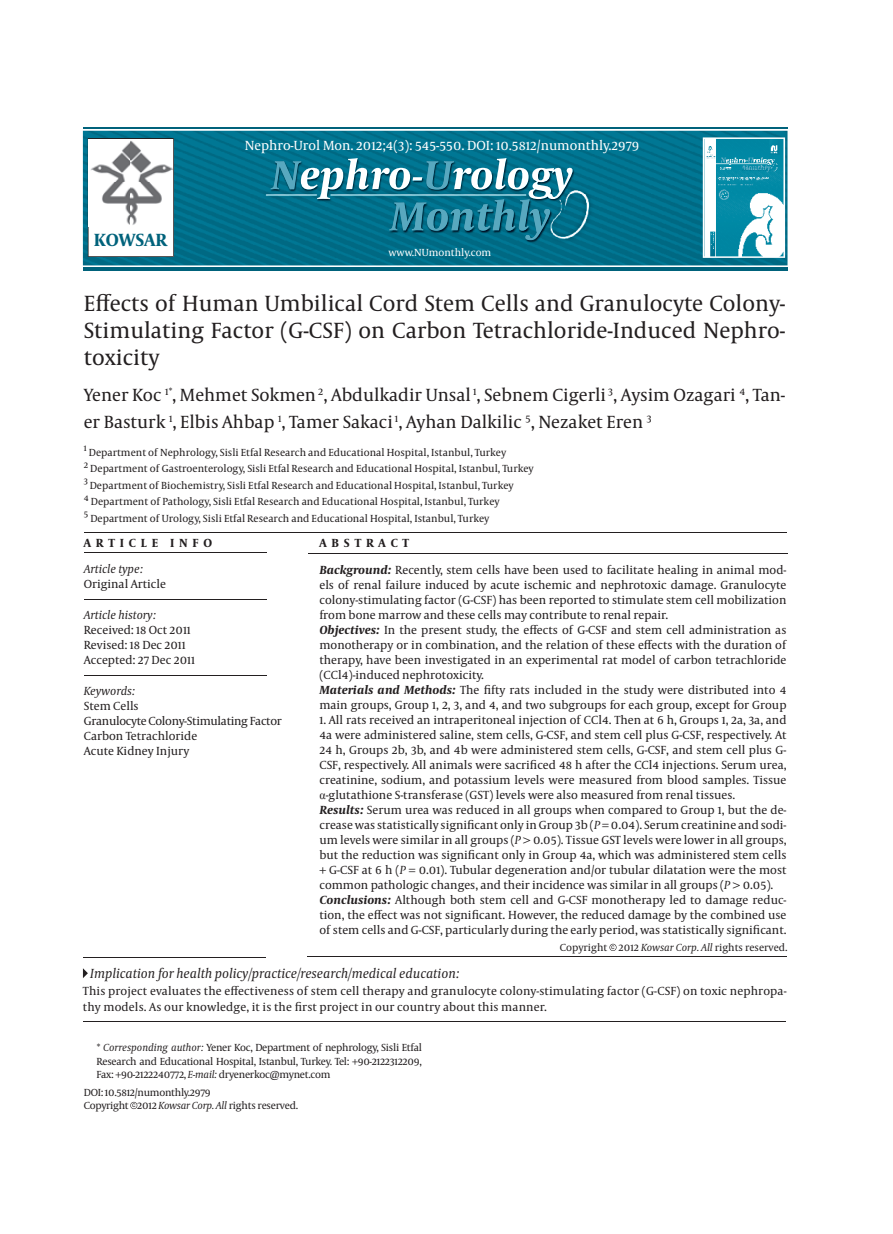
<style>
.page{position:relative;width:893px;height:1234px;background:#fff}
.page>*{position:absolute;margin:0;border:0;box-sizing:border-box;transform-origin:0 0}
.t1{font:22.5px/27px "Capitolium News";color:#231f20;text-align:justify}
.t2{font:18px/27px "Capitolium News";color:#231f20}
.t3{font:700 18px "Capitolium News";color:#00627b}
.t4{font:italic 13.5px "Capitolium News";color:#231f20}
.t5{font:13.5px "Capitolium News";color:#fff}
.t6{font:12px/15px "Capitolium News";color:#231f20}
.t7{font:italic 12px "Capitolium News";color:#231f20}
.t8{font:700 12px "Capitolium News";letter-spacing:.4em;color:#231f20}
.t9{font:10.5px/16.5px "Capitolium News";color:#231f20}
.t10{font:10.5px/12.6px "Capitolium News";letter-spacing:-.025em;color:#231f20}
.t11{font:10.5px "Capitolium News";color:#fff}
.s1{font-weight:700;font-style:italic}
.s2{font-family:"Times New Roman"}
.s3{font-style:italic}
</style>
<div class="page">
<img style="left:83px;top:131px;width:704px;height:134px">
<svg style="left:88px;top:138px;width:86px;height:119px"></svg>
<img style="left:89px;top:138px;width:84px;height:88px">
<hr style="left:83px;top:267px;width:704px;height:4px;background:#00627b">
<hr style="left:83px;top:128px;width:704px;height:1px;background:#00627b">
<svg style="left:703px;top:137px;width:82px;height:121px"></svg>
<hr style="left:84px;top:532px;width:702px;height:1px;background:#231f20">
<hr style="left:84px;top:674px;width:182px;height:1px;background:#231f20">
<hr style="left:84px;top:598px;width:182px;height:1px;background:#231f20">
<hr style="left:84px;top:552px;width:182px;height:1px;background:#231f20">
<hr style="left:308px;top:553px;width:480px;height:1px;background:#231f20">
<hr style="left:83px;top:957px;width:182px;height:1px;background:#231f20">
<svg style="left:83px;top:968px;width:5px;height:9px"></svg>
<hr style="left:83px;top:1020px;width:702px;height:1px;background:#231f20">
<hr style="left:307px;top:956px;width:480px;height:1px;background:#231f20">
<svg style="left:609px;top:943px;width:7px;height:7px"></svg>
<svg style="left:130px;top:1101px;width:7px;height:7px"></svg>
<p class="t5" style="left:245px;top:138px;width:396px">Nephro-Urol Mon. 2012;4(3): 545-550. DoI: 10.5812/numonthly.2979</p>
<h2 class="t3" style="left:94px;top:230px;width:75px">KOWSAR</h2>
<p class="t11" style="left:389px;top:247px;width:104px">www.NUmonthly.com</p>
<h1 class="t1" style="left:84px;top:290px;width:703px">Effects of human Umbilical Cord Stem Cells and Granulocyte Colony-Stimulating Factor (G-CSF) on Carbon Tetrachloride-Induced Nephro&shy;toxicity</h1>
<h2 class="t2" style="left:84px;top:382px;width:703px">Yener Koc <sup>1*</sup>, Mehmet Sokmen <sup>2</sup>, Abdulkadir Unsal <sup>1</sup>, Sebnem Cigerli <sup>3</sup>, Aysim ozagari <sup>4</sup>, Tan&shy;er Basturk <sup>1</sup>, Elbis Ahbap <sup>1</sup>, Tamer Sakaci <sup>1</sup>, Ayhan Dalkilic <sup>5</sup>, Nezaket Eren <sup>3</sup></h2>
<p class="t9" style="left:84px;top:444px;width:451px"><sup>1</sup> Department of Nephrology, Sisli Etfal Research and Educational hospital, Istanbul, Turkey<br><sup>2</sup> Department of Gastroenterology, Sisli Etfal Research and Educational hospital, Istanbul, Turkey <sup>3</sup> Department of Biochemistry, Sisli Etfal Research and Educational hospital, Istanbul, Turkey<br><sup>4</sup> Department of Pathology, Sisli Etfal Research and Educational hospital, Istanbul, Turkey<br><sup>5</sup> Department of Urology, Sisli Etfal Research and Educational hospital, Istanbul, Turkey</p>
<p class="t8" style="left:84px;top:536px;width:130px">ARTICLE INFO</p>
<p class="t8" style="left:319px;top:536px;width:91px">ABSTRACT</p>
<p class="t7" style="left:84px;top:561px;width:61px">Article type:</p>
<p class="t6" style="left:84px;top:576px;width:84px">original Article</p>
<p class="t6" style="left:319px;top:562px;width:469px"><span class="s1">Background:</span> Recently, stem cells have been used to facilitate healing in animal mod&shy;els of renal failure induced by acute ischemic and nephrotoxic damage. Granulocyte colony-stimulating factor (G-CSF) has been reported to stimulate stem cell mobilization from bone marrow and these cells may contribute to renal repair.<br><span class="s1">Objectives:</span> In the present study, the effects of G-CSF and stem cell administration as monotherapy or in combination, and the relation of these effects with the duration of therapy, have been investigated in an experimental rat model of carbon tetrachloride (CCl4)-induced nephrotoxicity.<br><span class="s1">Materials and Methods:</span> The fifty rats included in the study were distributed into 4 main groups, Group 1, 2, 3, and 4, and two subgroups for each group, except for Group</p>
<p class="t6" style="left:319px;top:712px;width:469px">1. All rats received an intraperitoneal injection of CCl4. Then at 6 h, Groups 1, 2a, 3a, and 4a were administered saline, stem cells, G-CSF, and stem cell plus G-CSF, respectively. At 24 h, Groups 2b, 3b, and 4b were administered stem cells, G-CSF, and stem cell plus G-CSF, respectively. All animals were sacrificed 48 h after the CCl4 injections. Serum urea, creatinine, sodium, and potassium levels were measured from blood samples. Tissue <span class="s2">α</span>-glutathione S-transferase (GST) levels were also measured from renal tissues.<br><span class="s1">Results:</span> Serum urea was reduced in all groups when compared to Group 1, but the de&shy;crease was statistically significant only in Group 3b (<span class="s3">P</span> = 0.04). Serum creatinine and sodi&shy;um levels were similar in all groups (<span class="s3">P</span> &gt; 0.05). Tissue GST levels were lower in all groups, but the reduction was significant only in Group 4a, which was administered stem cells + G-CSF at 6 h (<span class="s3">P</span> = 0.01). Tubular degeneration and/or tubular dilatation were the most common pathologic changes, and their incidence was similar in all groups (<span class="s3">P</span> &gt; 0.05).<br><span class="s1">Conclusions:</span> Although both stem cell and G-CSF monotherapy led to damage reduc&shy;tion, the effect was not significant. however, the reduced damage by the combined use of stem cells and G-CSF, particularly during the early period, was statistically significant.</p>
<p class="t4" style="left:90px;top:965px;width:371px">Implication for health policy/practice/research/medical education:</p>
<p class="t6" style="left:83px;top:982px;width:705px;line-height:16.5px">This project evaluates the effectiveness of stem cell therapy and granulocyte colony-stimulating factor (G-CSF) on toxic nephropa&shy;thy models. As our knowledge, it is the first project in our country about this manner.</p>
<p class="t7" style="left:84px;top:608px;width:74px">Article history:</p>
<p class="t6" style="left:84px;top:622px;width:113px">Received: 18 oct 2011<br>Revised: 18 Dec 2011<br>Accepted: 27 Dec 2011</p>
<p class="t7" style="left:84px;top:684px;width:53px">Keywords:</p>
<p class="t6" style="left:84px;top:698px;width:200px">Stem Cells<br>Granulocyte Colony-Stimulating Factor<br>Carbon Tetrachloride<br>Acute Kidney Injury</p>
<p class="t9" style="left:560px;top:939px;width:229px">Copyright <sup>c</sup> 2012 <span class="s3">Kowsar Corp. All</span> rights reserved.</p>
<p class="t9" style="left:97px;top:1041px;width:327px;line-height:13.5px;text-align:justify">* <span class="s3">Corresponding author:</span> Yener Koc, Department of nephrology, Sisli Etfal Research and Educational hospital, Istanbul, Turkey. Tel: +90-2122312209, Fax: +90-2122240772, <span class="s3">E-mail:</span> dryenerkoc@mynet.com</p>
<p class="t10" style="left:84px;top:1086px;width:216px">DoI: 10.5812/numonthly.2979<br>Copyright <sup>c</sup> 2012 <span class="s3">Kowsar Corp. All</span> rights reserved.</p>
</div>
